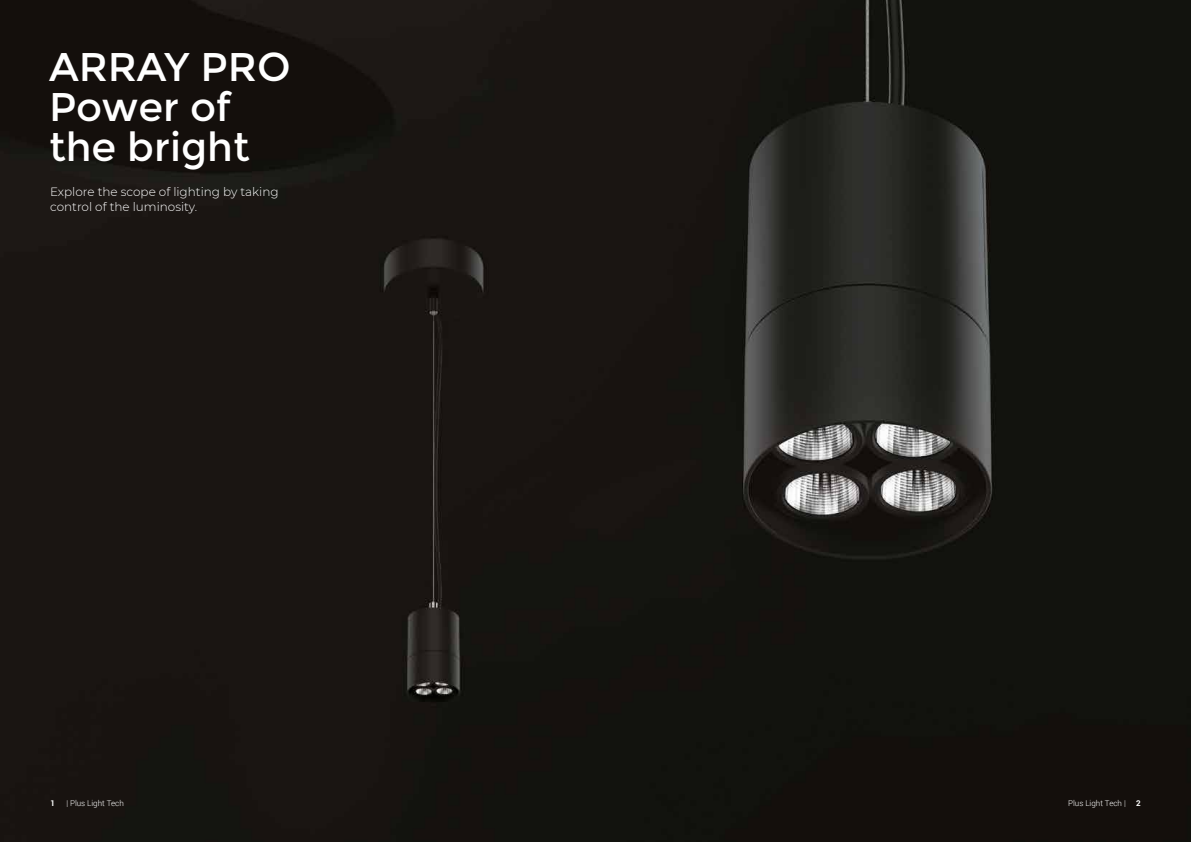
<style>
.page{position:relative;width:1191px;height:842px;background:#fff}
.page>*{position:absolute;margin:0;border:0;box-sizing:border-box;transform-origin:0 0}
.t1{font:40px/40px "Montserrat";color:#fff}
.t2{font:300 12px/15px "Montserrat";color:#fff}
.t3{font:300 8px "Roboto";color:#fff}
.t4{font:700 8px "Roboto";color:#fff}
</style>
<div class="page">
<img style="left:0;top:0;width:1191px;height:842px">
<h1 class="t1" style="left:49px;top:47px;width:243px">ARRAY PRO<br>Power of the bright</h1>
<p class="t2" style="left:50px;top:184px;width:230px">Explore the scope of lighting by taking control of the luminosity.</p>
<p class="t4" style="left:50px;top:798px;width:6px">1</p>
<p class="t3" style="left:66px;top:798px;width:59px">| Plus Light Tech</p>
<p class="t3" style="left:1068px;top:798px;width:59px">Plus Light Tech |</p>
<p class="t4" style="left:1136px;top:798px;width:6px">2</p>
</div>
